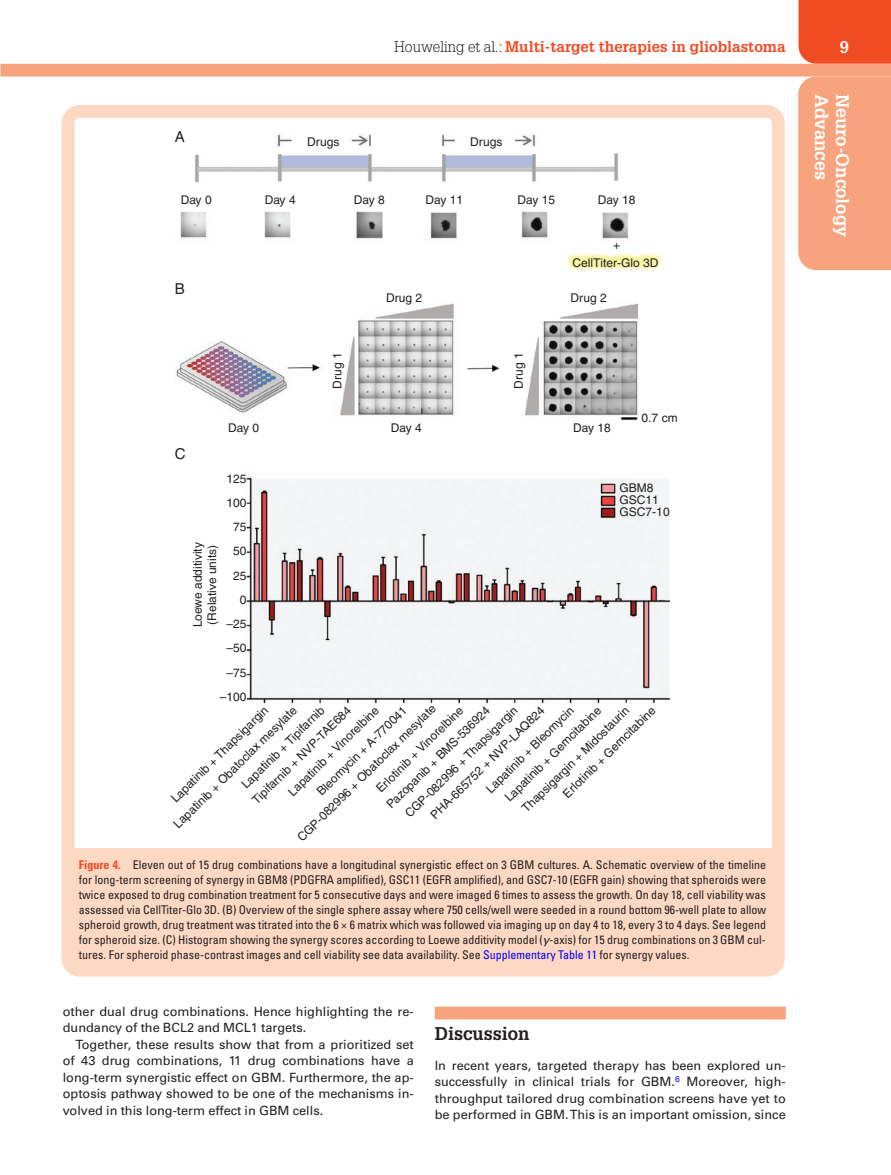
<style>
.page{position:relative;width:891px;height:1175px;background:#fff}
.page>*{position:absolute;margin:0;border:0;box-sizing:border-box;transform-origin:0 0}
.t1{font:700 18px "Glypha LT Std";color:#fff}
.t2{font:700 18px "Glypha LT Std";color:#231f20}
.t3{font:700 16.5px "Glypha LT Std";color:#fff}
.t4{font:700 15px "Glypha LT Std";color:#f04b22}
.t5{font:15px "Helvetica";color:#231f20}
.t6{font:12.75px/16.5px "Univers LT Std";color:#231f20;text-align:justify}
.t7{font:condensed 12px/15px "Univers LT Std";color:#231f20;text-align:justify}
.t8{font:12px/24.3px "Helvetica";color:#231f20}
.s1{font-weight:300;color:#231f20}
.s2{font-weight:700;color:#f04b22}
.s3{font-style:italic;font-stretch:normal}
.s4{color:#00f}
</style>
<div class="page">
<div style="left:798px;top:76px;width:93px;height:194px;background:#f7a37d"></div>
<div style="left:799px;top:0;width:92px;height:64px;background:#f04b22"></div>
<div style="left:1px;top:64px;width:890px;height:12px;background:#f7a37d"></div>
<div style="left:435px;top:1006px;width:351px;height:13px;background:#f7a37d"></div>
<img style="left:176px;top:134px;width:495px;height:570px">
<div style="left:73px;top:848px;width:700px;height:118px;background:#fdd8c3"></div>
<div style="left:62px;top:105px;width:723px;height:871px;border:13px solid #fdd8c3;border-radius:12px"></div>
<p class="t4" style="left:394px;top:37px;width:393px"><span class="s1">Houweling et al.:</span> Multi-target therapies in glioblastoma</p>
<h2 class="t3" style="left:840px;top:37px;width:11px">9</h2>
<p class="t5" style="left:175px;top:128px;width:12px">A</p>
<p class="t8" style="left:307px;top:129px;width:34px">Drugs</p>
<p class="t8" style="left:470px;top:129px;width:34px">Drugs</p>
<p class="t8" style="left:181px;top:188px;width:32px">Day 0</p>
<p class="t8" style="left:265px;top:188px;width:32px">Day 4</p>
<p class="t8" style="left:354px;top:188px;width:32px">Day 8</p>
<p class="t8" style="left:425px;top:188px;width:39px">Day 11</p>
<p class="t8" style="left:517px;top:188px;width:39px">Day 15</p>
<p class="t8" style="left:598px;top:188px;width:39px">Day 18</p>
<p class="t8" style="left:572px;top:235px;width:88px;line-height:18.3px;text-align:center">+<br>CellTiter-Glo 3D</p>
<p class="t5" style="left:175px;top:279px;width:12px">B</p>
<p class="t8" style="left:386px;top:285px;width:38px">Drug 2</p>
<p class="t8" style="left:571px;top:285px;width:38px">Drug 2</p>
<p class="t8" style="left:325px;top:389px;width:38px;rotate:-90deg">Drug 1</p>
<p class="t8" style="left:506px;top:389px;width:38px;rotate:-90deg">Drug 1</p>
<p class="t5" style="left:175px;top:445px;width:12px">C</p>
<p class="t8" style="left:228px;top:416px;width:32px">Day 0</p>
<p class="t8" style="left:573px;top:416px;width:39px">Day 18</p>
<p class="t8" style="left:391px;top:416px;width:32px">Day 4</p>
<p class="t8" style="left:220px;top:466px;width:28px;text-align:right">125<br>100<br>75<br>50<br>25<br>0 –25 –50 –75 –100</p>
<p class="t8" style="left:190px;top:627px;width:86px;line-height:14.4px;rotate:-90deg">Loewe additivity (Relative units)</p>
<p class="t8" style="left:642px;top:406px;width:38px">0.7 cm</p>
<p class="t8" style="left:620px;top:482px;width:52px;line-height:11.7px">GBM8<br>GSC11<br>GSC7-10</p>
<p class="t8" style="left:291px;top:831px;width:191px;rotate:-45deg">CGP-082996 + Obatoclax mesylate</p>
<p class="t8" style="left:235px;top:778px;width:113px;rotate:-45deg">Lapatinib + Tipifarnib</p>
<p class="t8" style="left:424px;top:808px;width:156px;rotate:-45deg">PHA-665752 + NVP-LAQ824</p>
<p class="t8" style="left:246px;top:793px;width:135px;rotate:-45deg">Tipifarnib + NVP-TAE684</p>
<p class="t8" style="left:380px;top:798px;width:141px;rotate:-45deg">Pazopanib + BMS-536924</p>
<p class="t8" style="left:311px;top:784px;width:122px;rotate:-45deg">Bleomycin + A-770041</p>
<p class="t8" style="left:557px;top:787px;width:126px;rotate:-45deg">Erlotinib + Gemcitabine</p>
<p class="t8" style="left:370px;top:781px;width:118px;rotate:-45deg">Erlotinib + Vinorelbine</p>
<p class="t8" style="left:167px;top:818px;width:169px;rotate:-45deg">Lapatinib + Obatoclax mesylate</p>
<p class="t8" style="left:282px;top:785px;width:123px;rotate:-45deg">Lapatinib + Vinorelbine</p>
<p class="t8" style="left:499px;top:791px;width:131px;rotate:-45deg">Lapatinib + Gemcitabine</p>
<p class="t8" style="left:165px;top:792px;width:133px;rotate:-45deg">Lapatinib + Thapsigargin</p>
<p class="t8" style="left:480px;top:782px;width:119px;rotate:-45deg">Lapatinib + Bleomycin</p>
<p class="t8" style="left:516px;top:802px;width:147px;rotate:-45deg">Thapsigargin + Midostaurin</p>
<p class="t8" style="left:399px;top:807px;width:154px;rotate:-45deg">CGP-082996 + Thapsigargin</p>
<p class="t7" style="left:79px;top:857px;width:689px"><span class="s2">Figure 4.</span> Eleven out of 15 drug combinations have a longitudinal synergistic effect on 3 GBM cultures. A. Schematic overview of the timeline for long-term screening of synergy in GBM8 (PDGFRA amplified), GSC11 (EGFR amplified), and GSC7-10 (EGFR gain) showing that spheroids were twice exposed to drug combination treatment for 5 consecutive days and were imaged 6 times to assess the growth. On day 18, cell viability was assessed via CellTiter-Glo 3D. (B) Overview of the single sphere assay where 750 cells/well were seeded in a round bottom 96-well plate to allow spheroid growth, drug treatment was titrated into the 6 × 6 matrix which was followed via imaging up on day 4 to 18, every 3 to 4 days. See legend for spheroid size. (C) Histogram showing the synergy scores according to Loewe additivity model (<span class="s3">y</span>-axis) for 15 drug combinations on 3 GBM cul&shy;tures. For spheroid phase-contrast images and cell viability see data availability. See <span class="s4">Supplementary Table 11</span> for synergy values.</p>
<p class="t6" style="left:63px;top:1003px;width:352px">other dual drug combinations. Hence highlighting the re&shy;dundancy of the BCL2 and MCL1 targets.</p>
<p class="t6" style="left:63px;top:1036px;width:353px;text-indent:13px">Together, these results show that from a prioritized set of 43 drug combinations, 11 drug combinations have a long-term synergistic effect on GBM. Furthermore, the ap&shy;optosis pathway showed to be one of the mechanisms in&shy;volved in this long-term effect in GBM cells.</p>
<h1 class="t2" style="left:435px;top:1022px;width:96px">Discussion</h1>
<p class="t6" style="left:435px;top:1057px;width:353px">In recent years, targeted therapy has been explored un&shy;successfully in clinical trials for GBM.<sup>6</sup> Moreover, high&shy;throughput tailored drug combination screens have yet to be performed in GBM. This is an important omission, since</p>
<h1 class="t1" style="left:833px;top:94px;width:88px;rotate:90deg">Advances</h1>
<h1 class="t1" style="left:854px;top:94px;width:145px;rotate:90deg">Neuro-Oncology</h1>
</div>
